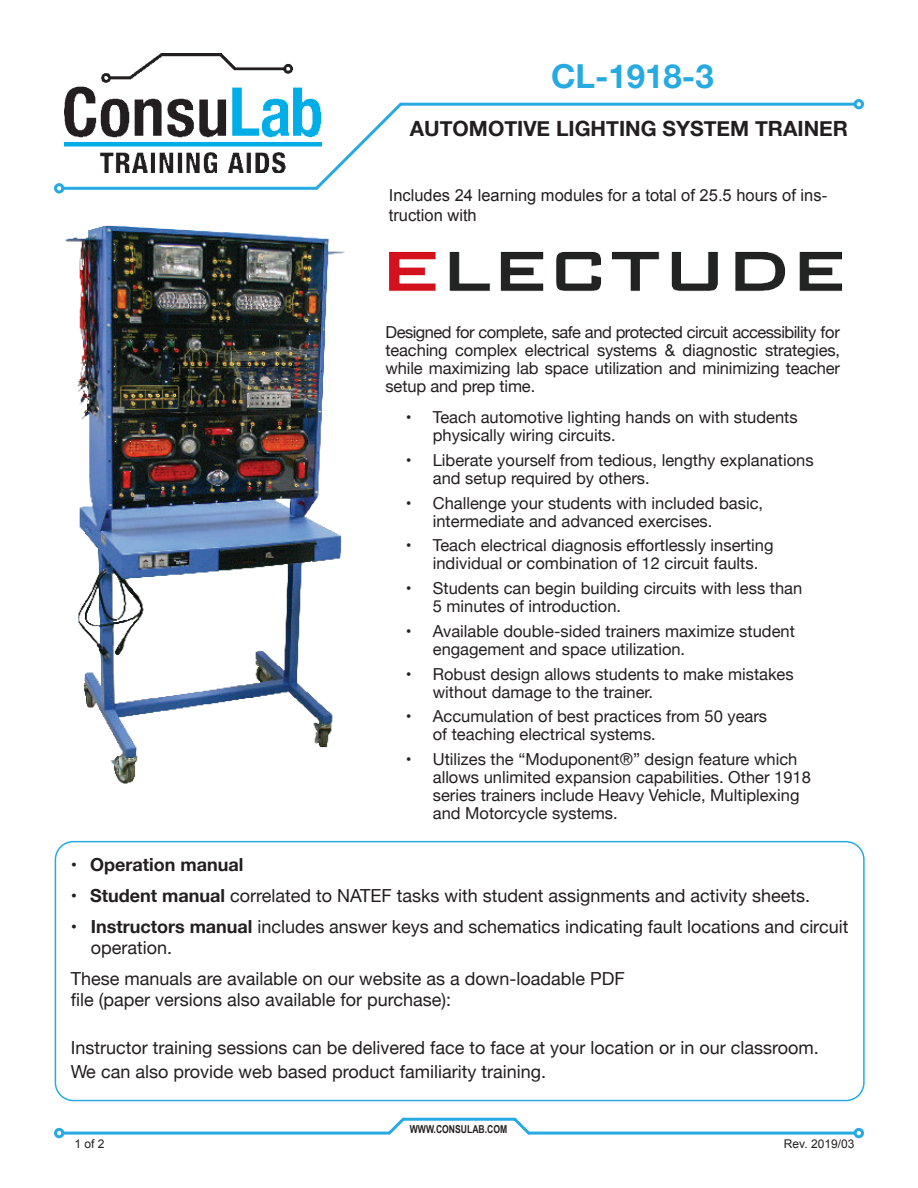
<style>
.page{position:relative;width:918px;height:1188px;background:#fff}
.page>*{position:absolute;margin:0;border:0;box-sizing:border-box;transform-origin:0 0}
.t1{font:700 33px "Helvetica Neue";color:#26aae1}
.t2{font:700 21px "Helvetica Neue";color:#231f20}
.t3{font:18px/21px "Helvetica Neue";color:#231f20}
.t4{font:700 18px "Helvetica Neue";color:#231f20}
.t5{font:16.5px/18px "Helvetica Neue";color:#231f20}
.t6{font:16.5px/19.8px "Arial";color:#231f20}
.t7{font:12px "Arial";color:#231f20}
.t8{font:700 10.95px "Arial Narrow";color:#231f20;scale:.96 1}
.s1{font-weight:700}
</style>
<div class="page">
<div style="left:54px;top:183px;width:10px;height:10px;border:3px solid #26aae1;border-radius:50%"></div>
<hr style="left:63px;top:187px;width:254px;height:3px;background:#26aae1">
<svg style="left:312px;top:102px;width:93px;height:88px"></svg>
<hr style="left:400px;top:103px;width:455px;height:3px;background:#26aae1">
<div style="left:854px;top:99px;width:10px;height:10px;border:3px solid #26aae1;border-radius:50%"></div>
<div style="left:54px;top:1128px;width:10px;height:10px;border:3px solid #26aae1;border-radius:50%"></div>
<hr style="left:64px;top:1132px;width:326px;height:3px;background:#26aae1">
<hr style="left:528px;top:1132px;width:328px;height:3px;background:#26aae1">
<svg style="left:385px;top:1117px;width:23px;height:18px"></svg>
<svg style="left:510px;top:1117px;width:23px;height:18px"></svg>
<hr style="left:403px;top:1118px;width:112px;height:3px;background:#26aae1">
<div style="left:854px;top:1128px;width:10px;height:10px;border:3px solid #26aae1;border-radius:50%"></div>
<img style="left:65px;top:53px;width:257px;height:120px">
<div style="left:55px;top:841px;width:810px;height:260px;border:2px solid #26aae1;border-radius:18px"></div>
<img style="left:65px;top:225px;width:280px;height:559px">
<img style="left:389px;top:251px;width:453px;height:41px">
<h1 class="t1" style="left:551px;top:58px;width:164px">CL-1918-3</h1>
<p class="t2" style="left:410px;top:117px;width:440px">AUTOMOTIVE LIGHTING SYSTEM TRAINER</p>
<p class="t6" style="left:389px;top:187px;width:440px">Includes 24 learning modules for a total of 25.5 hours of ins&shy;truction with</p>
<p class="t5" style="left:386px;top:324px;width:456px;text-align:justify">Designed for complete, safe and protected circuit accessibility for teaching complex electrical systems &amp; diagnostic strategies, while maximizing lab space utilization and minimizing teacher setup and prep time.</p>
<p class="t5" style="left:433px;top:409px;width:366px;text-indent:-27px">• Teach automotive lighting hands on with students physically wiring circuits.</p>
<p class="t5" style="left:433px;top:452px;width:382px;text-indent:-27px">• Liberate yourself from tedious, lengthy explanations and setup required by others.</p>
<p class="t5" style="left:433px;top:495px;width:332px;text-indent:-27px">• Challenge your students with included basic, intermediate and advanced exercises.</p>
<p class="t5" style="left:433px;top:537px;width:342px;text-indent:-27px">• Teach electrical diagnosis effortlessly inserting individual or combination of 12 circuit faults.</p>
<p class="t5" style="left:433px;top:580px;width:371px;text-indent:-27px">• Students can begin building circuits with less than<br>5 minutes of introduction.</p>
<p class="t5" style="left:433px;top:623px;width:364px;text-indent:-27px">• Available double-sided trainers maximize student engagement and space utilization.</p>
<p class="t5" style="left:433px;top:666px;width:362px;text-indent:-27px">• Robust design allows students to make mistakes without damage to the trainer.</p>
<p class="t5" style="left:433px;top:708px;width:336px;text-indent:-27px">• Accumulation of best practices from 50 years of teaching electrical systems.</p>
<p class="t5" style="left:433px;top:751px;width:380px;text-indent:-27px">• Utilizes the “Moduponent®” design feature which allows unlimited expansion capabilities. Other 1918 series trainers include Heavy Vehicle, Multiplexing and Motorcycle systems.</p>
<p class="t4" style="left:71px;top:850px;width:174px">• Operation manual</p>
<p class="t3" style="left:71px;top:887px;width:741px"><span class="s1">• Student manual</span> correlated to NATEF tasks with student assignments and activity sheets.</p>
<p class="t3" style="left:91px;top:918px;width:759px;text-indent:-20px"><span class="s1">• Instructors manual</span> includes answer keys and schematics indicating fault locations and circuit operation.</p>
<p class="t3" style="left:71px;top:970px;width:556px">These manuals are available on our website as a down-loadable PDF file (paper versions also available for purchase):</p>
<p class="t3" style="left:71px;top:1037px;width:750px;line-height:24.3px">Instructor training sessions can be delivered face to face at your location or in our classroom.<br>We can also provide web based product familiarity training.</p>
<p class="t7" style="left:74px;top:1139px;width:32px">1 of 2</p>
<p class="t8" style="left:410px;top:1122px;width:103px">WWW.CONSULAB.COM</p>
<p class="t7" style="left:784px;top:1137px;width:72px">Rev. 2019/03</p>
</div>
